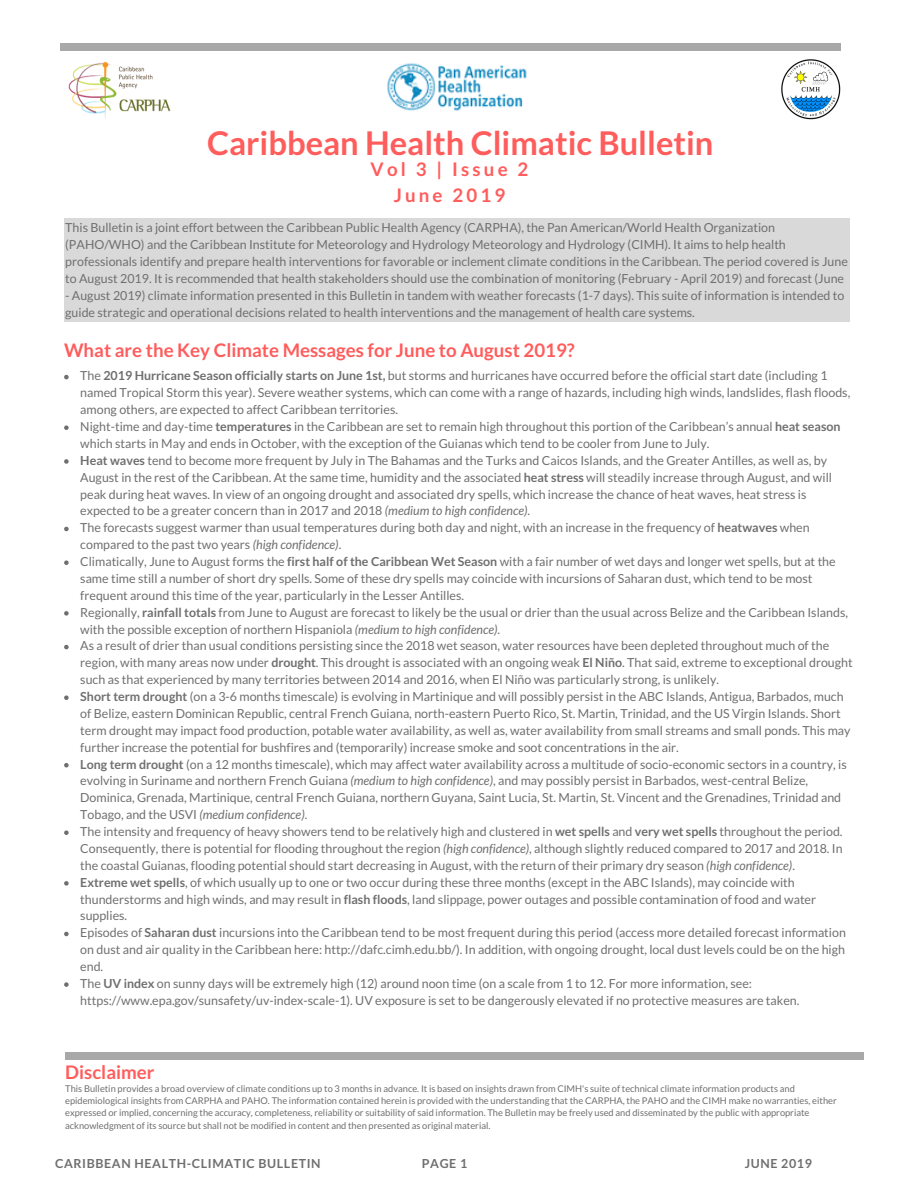
<style>
.page{position:relative;width:918px;height:1188px;background:#fff}
.page>*{position:absolute;margin:0;border:0;box-sizing:border-box;transform-origin:0 0}
.t1{font:700 32.7px "Lato";color:#ff5c5c}
.t2{font:700 18.75px "Lato";color:#ff5c5c}
.t3{font:700 18.75px/25.8px "Lato";letter-spacing:.17em;color:#ff5c5c;text-align:center}
.t4{font:12.45px/16.8px "Lato";color:#6f6f6f}
.t5{font:700 12.45px "Lato";letter-spacing:.05em;color:#6f6f6f}
.t6{font:9.3px/12.3px "Lato";color:#6f6f6f}
.s1{font-weight:700}
.s2{font-style:italic}
</style>
<div class="page">
<img style="left:68px;top:61px;width:103px;height:58px">
<img style="left:387px;top:63px;width:140px;height:48px">
<img style="left:781px;top:59px;width:60px;height:60px">
<svg style="left:64px;top:375px;width:5px;height:4px"></svg>
<svg style="left:64px;top:425px;width:5px;height:5px"></svg>
<svg style="left:64px;top:459px;width:5px;height:5px"></svg>
<svg style="left:64px;top:527px;width:5px;height:4px"></svg>
<svg style="left:64px;top:560px;width:5px;height:5px"></svg>
<svg style="left:64px;top:611px;width:5px;height:5px"></svg>
<svg style="left:64px;top:645px;width:5px;height:4px"></svg>
<svg style="left:64px;top:695px;width:5px;height:5px"></svg>
<svg style="left:64px;top:763px;width:5px;height:4px"></svg>
<svg style="left:64px;top:830px;width:5px;height:5px"></svg>
<svg style="left:64px;top:881px;width:5px;height:5px"></svg>
<svg style="left:64px;top:932px;width:5px;height:4px"></svg>
<svg style="left:64px;top:982px;width:5px;height:5px"></svg>
<div style="left:60px;top:44px;width:780px;height:7px;background:#a8a8a8"></div>
<div style="left:65px;top:1052px;width:799px;height:7px;background:#a8a8a8"></div>
<div style="left:64px;top:218px;width:785px;height:104px;background:#d9d9d9"></div>
<h1 class="t1" style="left:207px;top:122px;width:508px">Caribbean Health Climatic Bulletin</h1>
<h2 class="t3" style="left:371px;top:156px;width:159px">Vol 3 | Issue 2<br>June 2019</h2>
<p class="t4" style="left:65px;top:219px;width:784px">This Bulletin is a joint effort between the Caribbean Public Health Agency (CARPHA), the Pan American/World Health Organization (PAHO/WHO) and the Caribbean Institute for Meteorology and Hydrology Meteorology and Hydrology (CIMH). It aims to help health professionals identify and prepare health interventions for favorable or inclement climate conditions in the Caribbean. The period covered is June to August 2019. It is recommended that health stakeholders should use the combination of monitoring (February - April 2019) and forecast (June</p>
<p class="t4" style="left:65px;top:287px;width:781px">- August 2019) climate information presented in this Bulletin in tandem with weather forecasts (1-7 days). This suite of information is intended to guide strategic and operational decisions related to health interventions and the management of health care systems.</p>
<h2 class="t2" style="left:64px;top:339px;width:512px">What are the Key Climate Messages for June to August 2019?</h2>
<p class="t4" style="left:80px;top:367px;width:774px">The <span class="s1">2019 Hurricane Season officially starts on June 1st,</span> but storms and hurricanes have occurred before the official start date (including 1 named Tropical Storm this year). Severe weather systems, which can come with a range of hazards, including high winds, landslides, flash floods, among others, are expected to affect Caribbean territories.<br>Night-time and day-time <span class="s1">temperatures</span> in the Caribbean are set to remain high throughout this portion of the Caribbean’s annual <span class="s1">heat season </span>which starts in May and ends in October, with the exception of the Guianas which tend to be cooler from June to July.<br><span class="s1">Heat waves</span> tend to become more frequent by July in The Bahamas and the Turks and Caicos Islands, and the Greater Antilles, as well as, by August in the rest of the Caribbean. At the same time, humidity and the associated <span class="s1">heat stress</span> will steadily increase through August, and will peak during heat waves. In view of an ongoing drought and associated dry spells, which increase the chance of heat waves, heat stress is expected to be a greater concern than in 2017 and 2018 <span class="s2">(medium to high confidence)</span>.<br>The forecasts suggest warmer than usual temperatures during both day and night, with an increase in the frequency of <span class="s1">heatwaves</span> when compared to the past two years <span class="s2">(high confidence)</span>.<br>Climatically, June to August forms the <span class="s1">first half of the Caribbean Wet Season</span> with a fair number of wet days and longer wet spells, but at the same time still a number of short dry spells. Some of these dry spells may coincide with incursions of Saharan dust, which tend to be most frequent around this time of the year, particularly in the Lesser Antilles.<br>Regionally, <span class="s1">rainfall totals</span> from June to August are forecast to likely be the usual or drier than the usual across Belize and the Caribbean Islands, with the possible exception of northern Hispaniola <span class="s2">(medium to high confidence)</span>.<br>As a result of drier than usual conditions persisting since the 2018 wet season, water resources have been depleted throughout much of the region, with many areas now under <span class="s1">drought</span>. This drought is associated with an ongoing weak <span class="s1">El Niño</span>. That said, extreme to exceptional drought such as that experienced by many territories between 2014 and 2016, when El Niño was particularly strong, is unlikely.<br><span class="s1">Short term drought</span> (on a 3-6 months timescale) is evolving in Martinique and will possibly persist in the ABC Islands, Antigua, Barbados, much of Belize, eastern Dominican Republic, central French Guiana, north-eastern Puerto Rico, St. Martin, Trinidad, and the US Virgin Islands. Short term drought may impact food production, potable water availability, as well as, water availability from small streams and small ponds. This may further increase the potential for bushfires and (temporarily) increase smoke and soot concentrations in the air.<br><span class="s1">Long term drought</span> (on a 12 months timescale), which may affect water availability across a multitude of socio-economic sectors in a country, is evolving in Suriname and northern French Guiana <span class="s2">(medium to high confidence)</span>, and may possibly persist in Barbados, west-central Belize, Dominica, Grenada, Martinique, central French Guiana, northern Guyana, Saint Lucia, St. Martin, St. Vincent and the Grenadines, Trinidad and Tobago, and the USVI <span class="s2">(medium confidence)</span>.<br>The intensity and frequency of heavy showers tend to be relatively high and clustered in <span class="s1">wet spells</span> and <span class="s1">very wet spells</span> throughout the period.<br>Consequently, there is potential for flooding throughout the region <span class="s2">(high confidence)</span>, although slightly reduced compared to 2017 and 2018. In the coastal Guianas, flooding potential should start decreasing in August, with the return of their primary dry season <span class="s2">(high confidence)</span>.<br><span class="s1">Extreme wet spells</span>, of which usually up to one or two occur during these three months (except in the ABC Islands), may coincide with thunderstorms and high winds, and may result in <span class="s1">flash floods</span>, land slippage, power outages and possible contamination of food and water supplies.<br>Episodes of <span class="s1">Saharan dust</span> incursions into the Caribbean tend to be most frequent during this period (access more detailed forecast information on dust and air quality in the Caribbean here: http://dafc.cimh.edu.bb/). In addition, with ongoing drought, local dust levels could be on the high end.<br>The <span class="s1">UV index</span> on sunny days will be extremely high (12) around noon time (on a scale from 1 to 12. For more information, see: https://www.epa.gov/sunsafety/uv-index-scale-1). UV exposure is set to be dangerously elevated if no protective measures are taken.</p>
<h2 class="t2" style="left:65px;top:1060px;width:91px">Disclaimer</h2>
<p class="t6" style="left:65px;top:1082px;width:773px">This Bulletin provides a broad overview of climate conditions up to 3 months in advance. It is based on insights drawn from CIMH's suite of technical climate information products and epidemiological insights from CARPHA and PAHO. The information contained herein is provided with the understanding that the CARPHA, the PAHO and the CIMH make no warranties, either expressed or implied, concerning the accuracy, completeness, reliability or suitability of said information. The Bulletin may be freely used and disseminated by the public with appropriate acknowledgment of its source but shall not be modified in content and then presented as original material.</p>
<p class="t5" style="left:55px;top:1155px;width:267px">CARIBBEAN HEALTH-CLIMATIC BULLETIN</p>
<p class="t5" style="left:745px;top:1155px;width:69px">JUNE 2019</p>
<p class="t5" style="left:422px;top:1155px;width:47px">PAGE 1</p>
</div>
